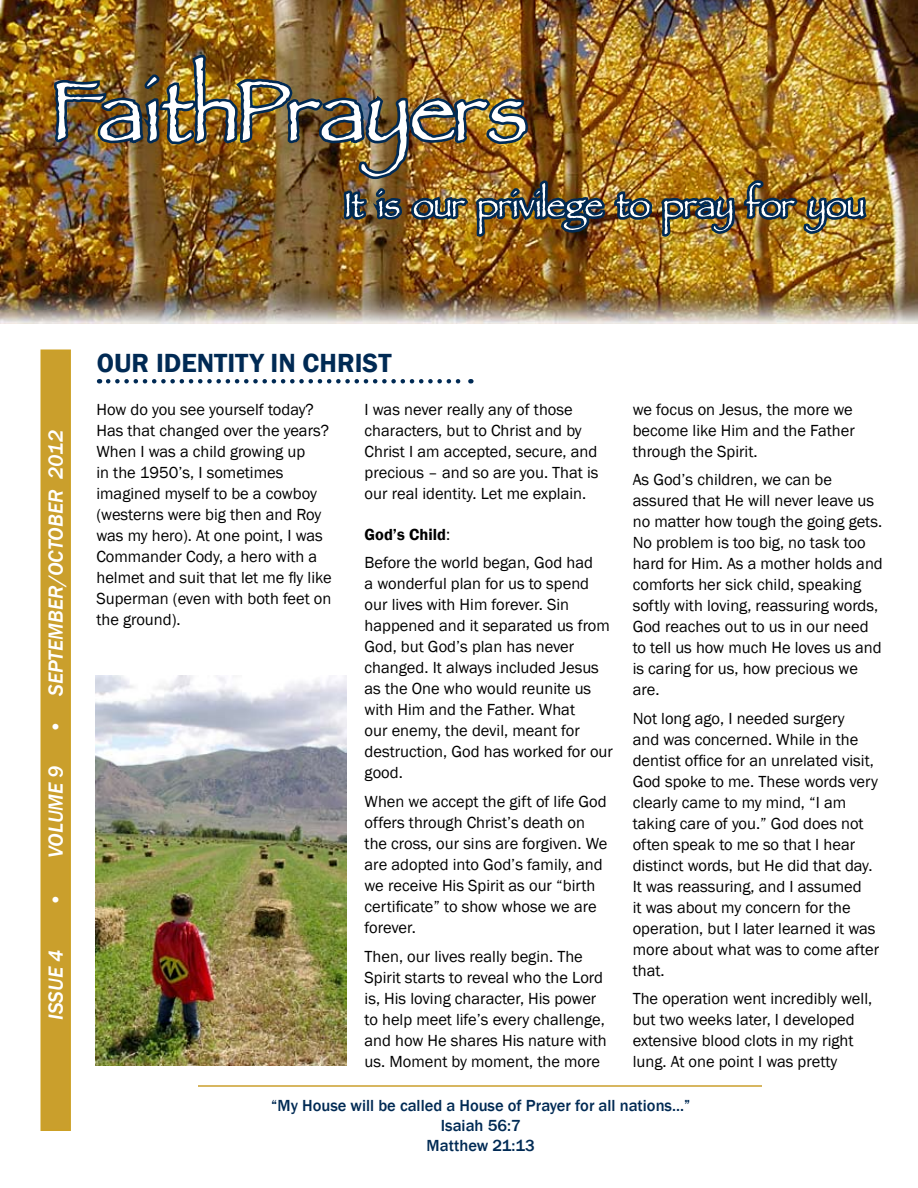
<style>
.page{position:relative;width:918px;height:1188px;background:#fff}
.page>*{position:absolute;margin:0;border:0;box-sizing:border-box;transform-origin:0 0}
.t1{font:136.5px "Parchment MF";color:#fff}
.t2{font:55.5px "Parchment MF";color:#fff}
.t3{font:600 27px "Franklin Gothic";color:#002a54}
.t4{font:italic 500 21px "Franklin Gothic";color:#fff}
.t5{font:16.5px/21px "Franklin Gothic";color:#000}
.t6{font:500 16.5px/19.8px "Franklin Gothic";color:#002a54;text-align:center}
.s1{font-weight:600}
</style>
<div class="page">
<img style="left:0;top:0;width:918px;height:324px">
<hr style="left:198px;top:1085px;width:564px;height:2px;background:#ca9f2c">
<img style="left:96px;top:675px;width:250px;height:390px">
<img style="left:39px;top:0;width:831px;height:384px">
<div style="left:41px;top:350px;width:29px;height:780px;background:#ca9f2c"></div>
<div style="left:40px;top:350px;width:31px;height:781px;border:2px solid #cca025"></div>
<h1 class="t1" style="left:57px;top:54px;width:474px">FaithPrayers</h1>
<h2 class="t2" style="left:346px;top:181px;width:521px">It is our privilege to pray for you</h2>
<p class="t4" style="left:43px;top:734px;width:306px;rotate:-90deg">• September/October 2012</p>
<p class="t4" style="left:43px;top:907px;width:143px;rotate:-90deg">• Volume 9</p>
<p class="t4" style="left:43px;top:1020px;width:72px;rotate:-90deg">Issue 4</p>
<h3 class="t3" style="left:97px;top:347px;width:296px">OUR IDENTITY IN CHRIST</h3>
<p class="t5" style="left:96px;top:399px;width:237px">How do you see yourself today?<br>Has that changed over the years?<br>When I was a child growing up<br>in the 1950’s, I sometimes imagined myself to be a cowboy (westerns were big then and Roy was my hero). At one point, I was<br>Commander Cody, a hero with a helmet and suit that let me fly like<br>Superman (even with both feet on the ground).</p>
<p class="t5" style="left:365px;top:399px;width:235px">I was never really any of those characters, but to Christ and by<br>Christ I am accepted, secure, and precious – and so are you. That is our real identity. Let me explain.</p>
<p class="t5" style="left:365px;top:520px;width:230px;line-height:28.5px"><span class="s1">God’s Child</span>:<br>Before the world began, God had</p>
<p class="t5" style="left:365px;top:574px;width:250px">a wonderful plan for us to spend our lives with Him forever. Sin happened and it separated us from<br>God, but God’s plan has never changed. It always included Jesus as the One who would reunite us with Him and the Father. What<br>our enemy, the devil, meant for destruction, God has worked for our good.</p>
<p class="t5" style="left:365px;top:791px;width:244px">When we accept the gift of life God offers through Christ’s death on the cross, our sins are forgiven. We are adopted into God’s family, and we receive His Spirit as our “birth certificate” to show whose we are forever.</p>
<p class="t5" style="left:365px;top:946px;width:244px">Then, our lives really begin. The Spirit starts to reveal who the Lord is, His loving character, His power to help meet life’s every challenge, and how He shares His nature with us. Moment by moment, the more</p>
<p class="t5" style="left:633px;top:399px;width:224px">we focus on Jesus, the more we become like Him and the Father through the Spirit.</p>
<p class="t5" style="left:633px;top:470px;width:252px">As God’s children, we can be assured that He will never leave us no matter how tough the going gets.<br>No problem is too big, no task too hard for Him. As a mother holds and comforts her sick child, speaking softly with loving, reassuring words,<br>God reaches out to us in our need to tell us how much He loves us and is caring for us, how precious we are.</p>
<p class="t5" style="left:633px;top:708px;width:248px">Not long ago, I needed surgery<br>and was concerned. While in the dentist office for an unrelated visit,<br>God spoke to me. These words very clearly came to my mind, “I am taking care of you.” God does not often speak to me so that I hear distinct words, but He did that day.<br>It was reassuring, and I assumed<br>it was about my concern for the operation, but I later learned it was more about what was to come after that.</p>
<p class="t5" style="left:633px;top:989px;width:241px">The operation went incredibly well, but two weeks later, I developed extensive blood clots in my right lung. At one point I was pretty</p>
<p class="t6" style="left:271px;top:1096px;width:420px">“My House will be called a House of Prayer for all nations...”<br>Isaiah 56:7<br>Matthew 21:13</p>
</div>
